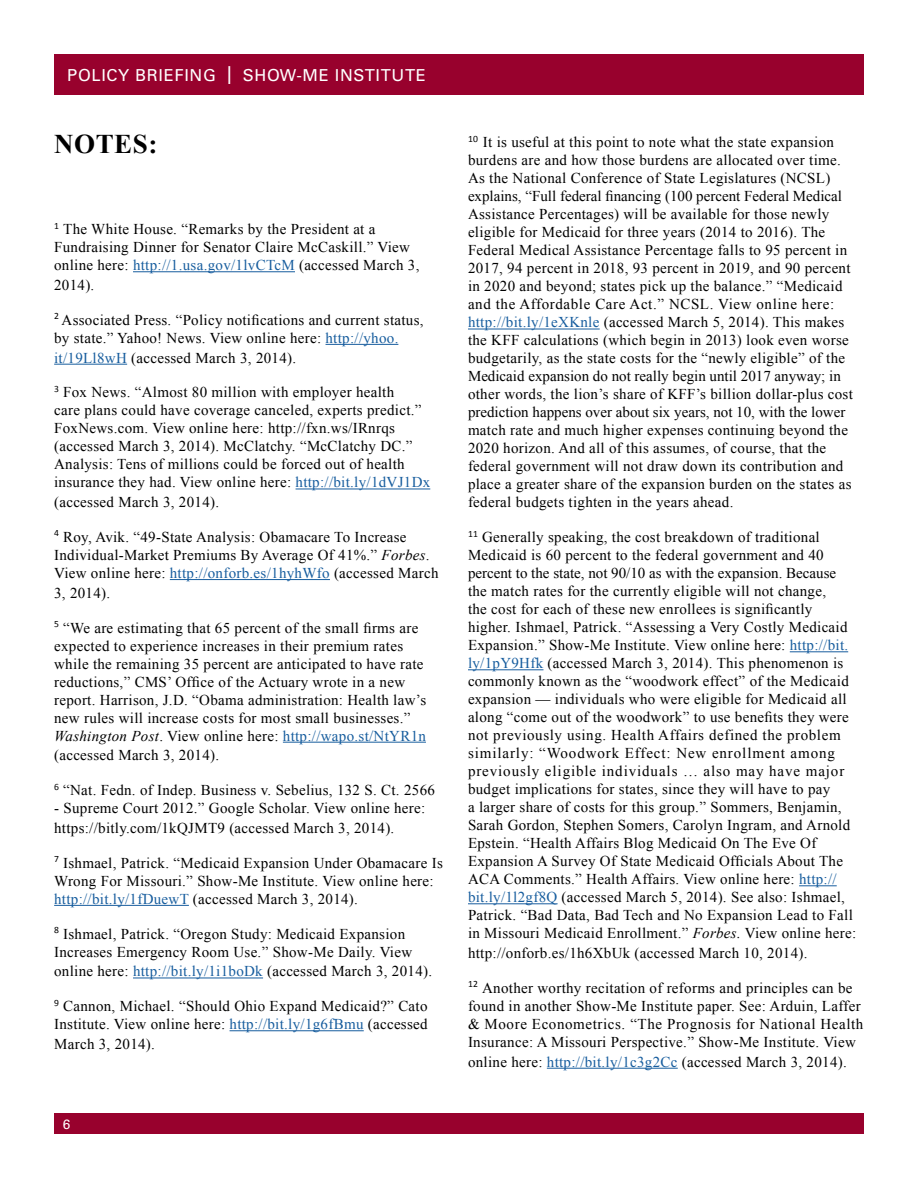
<style>
.page{position:relative;width:918px;height:1188px;background:#fff}
.page>*{position:absolute;margin:0;border:0;box-sizing:border-box;transform-origin:0 0}
.t1{font:700 27px "Times New Roman";letter-spacing:.02em;color:#000}
.t2{font:16.5px "Univers LT Std";letter-spacing:.04em;color:#fff}
.t3{font:15px/18px "Times New Roman";letter-spacing:.02em;color:#000}
.Photo_Titles{font:13.5px "Univers LT Std";color:#fff}
.s1{font-size:24.75px}
.s2{color:#175d9e}
.s3{font-style:italic}
</style>
<div class="page">
<div style="left:54px;top:54px;width:810px;height:40px;background:#98012d"></div>
<div style="left:54px;top:1114px;width:810px;height:20px;background:#98012d"></div>
<hr style="left:133px;top:271px;width:162px;height:1px;background:#175d9e">
<hr style="left:326px;top:344px;width:72px;height:1px;background:#175d9e">
<hr style="left:54px;top:364px;width:73px;height:1px;background:#175d9e">
<hr style="left:296px;top:489px;width:134px;height:1px;background:#175d9e">
<hr style="left:170px;top:579px;width:160px;height:1px;background:#175d9e">
<hr style="left:283px;top:742px;width:143px;height:1px;background:#175d9e">
<hr style="left:54px;top:905px;width:135px;height:1px;background:#175d9e">
<hr style="left:133px;top:978px;width:130px;height:1px;background:#175d9e">
<hr style="left:230px;top:1030px;width:134px;height:1px;background:#175d9e">
<hr style="left:468px;top:329px;width:132px;height:1px;background:#175d9e">
<hr style="left:790px;top:651px;width:58px;height:1px;background:#175d9e">
<hr style="left:468px;top:669px;width:75px;height:1px;background:#175d9e">
<hr style="left:799px;top:885px;width:38px;height:1px;background:#175d9e">
<hr style="left:468px;top:903px;width:90px;height:1px;background:#175d9e">
<hr style="left:547px;top:1068px;width:131px;height:1px;background:#175d9e">
<p class="t2" style="left:67px;top:66px;width:360px">POLICY BRIEFING <span class="s1">I</span> SHOW-ME INSTITUTE</p>
<p class="t1" style="left:54px;top:129px;width:105px">NOTES:</p>
<p class="t3" style="left:54px;top:220px;width:367px"><sup>1</sup> The White House. “Remarks by the President at a<br>Fundraising Dinner for Senator Claire McCaskill.” View online here: <span class="s2">http://1.usa.gov/1lvCTcM</span> (accessed March 3,</p>
<p class="t3" style="left:54px;top:276px;width:42px">2014).</p>
<p class="t3" style="left:54px;top:311px;width:371px"><sup>2</sup> Associated Press. “Policy notifications and current status, by state.” Yahoo! News. View online here: <span class="s2">http://yhoo.</span></p>
<p class="t3" style="left:54px;top:348px;width:244px"><span class="s2">it/19Ll8wH</span> (accessed March 3, 2014).</p>
<p class="t3" style="left:54px;top:383px;width:378px"><sup>3</sup> Fox News. “Almost 80 million with employer health<br>care plans could have coverage canceled, experts predict.” FoxNews.com. View online here: http://fxn.ws/IRnrqs (accessed March 3, 2014). McClatchy. “McClatchy DC.” Analysis: Tens of millions could be forced out of health insurance they had. View online here: <span class="s2">http://bit.ly/1dVJ1Dx</span></p>
<p class="t3" style="left:54px;top:493px;width:167px">(accessed March 3, 2014).</p>
<p class="t3" style="left:54px;top:528px;width:386px"><sup>4</sup> Roy, Avik. “49-State Analysis: Obamacare To Increase<br>Individual-Market Premiums By Average Of 41%.” <span class="s3">Forbes</span>.<br>View online here: <span class="s2">http://onforb.es/1hyhWfo</span> (accessed March</p>
<p class="t3" style="left:54px;top:584px;width:58px">3, 2014).</p>
<p class="t3" style="left:54px;top:618px;width:374px"><sup>5</sup> “We are estimating that 65 percent of the small firms are expected to experience increases in their premium rates while the remaining 35 percent are anticipated to have rate reductions,” CMS’ Office of the Actuary wrote in a new report. Harrison, J.D. “Obama administration: Health law’s new rules will increase costs for most small businesses.” <span class="s3">Washington Post</span>. View online here: <span class="s2">http://wapo.st/NtYR1n</span></p>
<p class="t3" style="left:54px;top:746px;width:167px">(accessed March 3, 2014).</p>
<p class="t3" style="left:54px;top:781px;width:382px"><sup>6</sup> “Nat. Fedn. of Indep. Business v. Sebelius, 132 S. Ct. 2566</p>
<p class="t3" style="left:54px;top:798px;width:373px;line-height:19.8px">- Supreme Court 2012.” Google Scholar. View online here: https://bitly.com/1kQJMT9 (accessed March 3, 2014).</p>
<p class="t3" style="left:54px;top:854px;width:390px"><sup>7</sup> Ishmael, Patrick. “Medicaid Expansion Under Obamacare Is<br>Wrong For Missouri.” Show-Me Institute. View online here: <span class="s2">http://bit.ly/1fDuewT</span> (accessed March 3, 2014).</p>
<p class="t3" style="left:54px;top:924px;width:360px"><sup>8</sup> Ishmael, Patrick. “Oregon Study: Medicaid Expansion<br>Increases Emergency Room Use.” Show-Me Daily. View</p>
<p class="t3" style="left:54px;top:962px;width:380px">online here: <span class="s2">http://bit.ly/1i1boDk</span> (accessed March 3, 2014).</p>
<p class="t3" style="left:54px;top:997px;width:375px"><sup>9</sup> Cannon, Michael. “Should Ohio Expand Medicaid?” Cato<br>Institute. View online here: <span class="s2">http://bit.ly/1g6fBmu</span> (accessed</p>
<p class="t3" style="left:54px;top:1035px;width:102px">March 3, 2014).</p>
<p class="Photo_Titles" style="left:63px;top:1116px;width:9px">6</p>
<p class="t3" style="left:468px;top:133px;width:386px"><sup>10</sup> It is useful at this point to note what the state expansion burdens are and how those burdens are allocated over time.<br>As the National Conference of State Legislatures (NCSL) explains, “Full federal financing (100 percent Federal Medical Assistance Percentages) will be available for those newly eligible for Medicaid for three years (2014 to 2016). The Federal Medical Assistance Percentage falls to 95 percent in 2017, 94 percent in 2018, 93 percent in 2019, and 90 percent in 2020 and beyond; states pick up the balance.” “Medicaid and the Affordable Care Act.” NCSL. View online here: <span class="s2">http://bit.ly/1eXKnle</span> (accessed March 5, 2014). This makes the KFF calculations (which begin in 2013) look even worse budgetarily, as the state costs for the “newly eligible” of the Medicaid expansion do not really begin until 2017 anyway; in other words, the lion’s share of KFF’s billion dollar-plus cost prediction happens over about six years, not 10, with the lower match rate and much higher expenses continuing beyond the 2020 horizon. And all of this assumes, of course, that the federal government will not draw down its contribution and place a greater share of the expansion burden on the states as federal budgets tighten in the years ahead.</p>
<p class="t3" style="left:468px;top:528px;width:390px"><sup>11</sup> Generally speaking, the cost breakdown of traditional Medicaid is 60 percent to the federal government and 40 percent to the state, not 90/10 as with the expansion. Because the match rates for the currently eligible will not change,<br>the cost for each of these new enrollees is significantly higher. Ishmael, Patrick. “Assessing a Very Costly Medicaid Expansion.” Show-Me Institute. View online here: <span class="s2">http://bit. ly/1pY9Hfk</span> (accessed March 3, 2014). This phenomenon is commonly known as the “woodwork effect” of the Medicaid expansion — individuals who were eligible for Medicaid all along “come out of the woodwork” to use benefits they were not previously using. Health Affairs defined the problem similarly: “Woodwork Effect: New enrollment among previously eligible individuals … also may have major budget implications for states, since they will have to pay<br>a larger share of costs for this group.” Sommers, Benjamin, Sarah Gordon, Stephen Somers, Carolyn Ingram, and Arnold Epstein. “Health Affairs Blog Medicaid On The Eve Of Expansion A Survey Of State Medicaid Officials About The ACA Comments.” Health Affairs. View online here: <span class="s2">http:// bit.ly/1l2gf8Q</span> (accessed March 5, 2014). See also: Ishmael, Patrick. “Bad Data, Bad Tech and No Expansion Lead to Fall in Missouri Medicaid Enrollment.” <span class="s3">Forbes.</span> View online here:</p>
<p class="t3" style="left:468px;top:944px;width:341px">http://onforb.es/1h6XbUk (accessed March 10, 2014).</p>
<p class="t3" style="left:468px;top:979px;width:397px"><sup>12</sup> Another worthy recitation of reforms and principles can be found in another Show-Me Institute paper. See: Arduin, Laffer &amp; Moore Econometrics. “The Prognosis for National Health Insurance: A Missouri Perspective.” Show-Me Institute. View</p>
<p class="t3" style="left:468px;top:1052px;width:380px">online here: <span class="s2">http://bit.ly/1c3g2Cc</span> (accessed March 3, 2014).</p>
</div>
